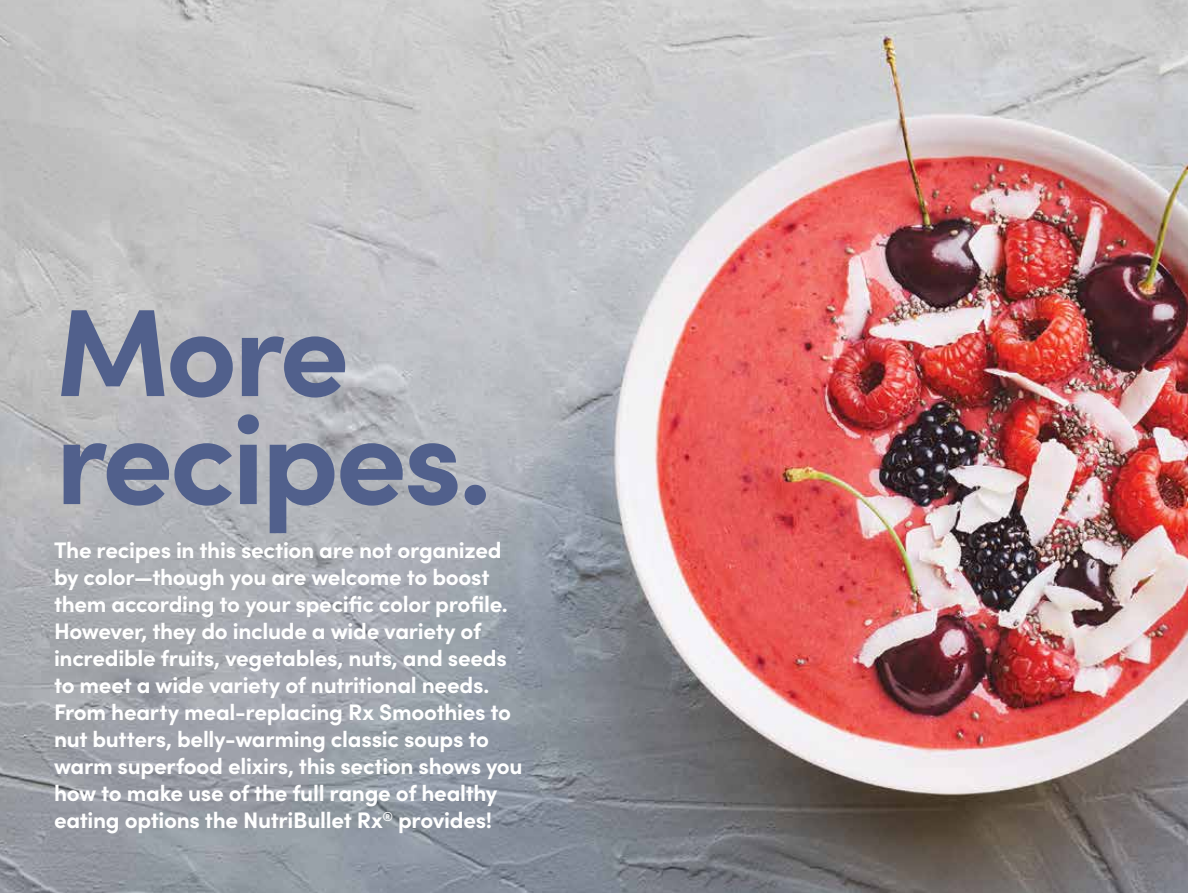
<style>
.page{position:relative;width:1188px;height:893px;background:#fff}
.page>*{position:absolute;margin:0;border:0;box-sizing:border-box;transform-origin:0 0}
.t1{font:700 127.05px "Sofia Pro";letter-spacing:-.03em;color:#51608c}
.t2{font:700 124.5px "Sofia Pro";color:#51608c}
.t3{font:700 22.5px/27px "Sofia Pro";letter-spacing:-.015em;color:#fff}
</style>
<div class="page">
<img style="left:0;top:0;width:1188px;height:893px">
<h2 class="t2" style="left:55px;top:256px;width:296px">More</h2>
<h1 class="t1" style="left:55px;top:362px;width:438px">recipes.</h1>
<p class="t3" style="left:54px;top:535px;width:470px">The recipes in this section are not organized by color—though you are welcome to boost them according to your specific color profile.<br>However, they do include a wide variety of incredible fruits, vegetables, nuts, and seeds to meet a wide variety of nutritional needs.<br>From hearty meal-replacing Rx Smoothies to nut butters, belly-warming classic soups to warm superfood elixirs, this section shows you how to make use of the full range of healthy eating options the NutriBullet Rx<sup>®</sup> provides!</p>
</div>
